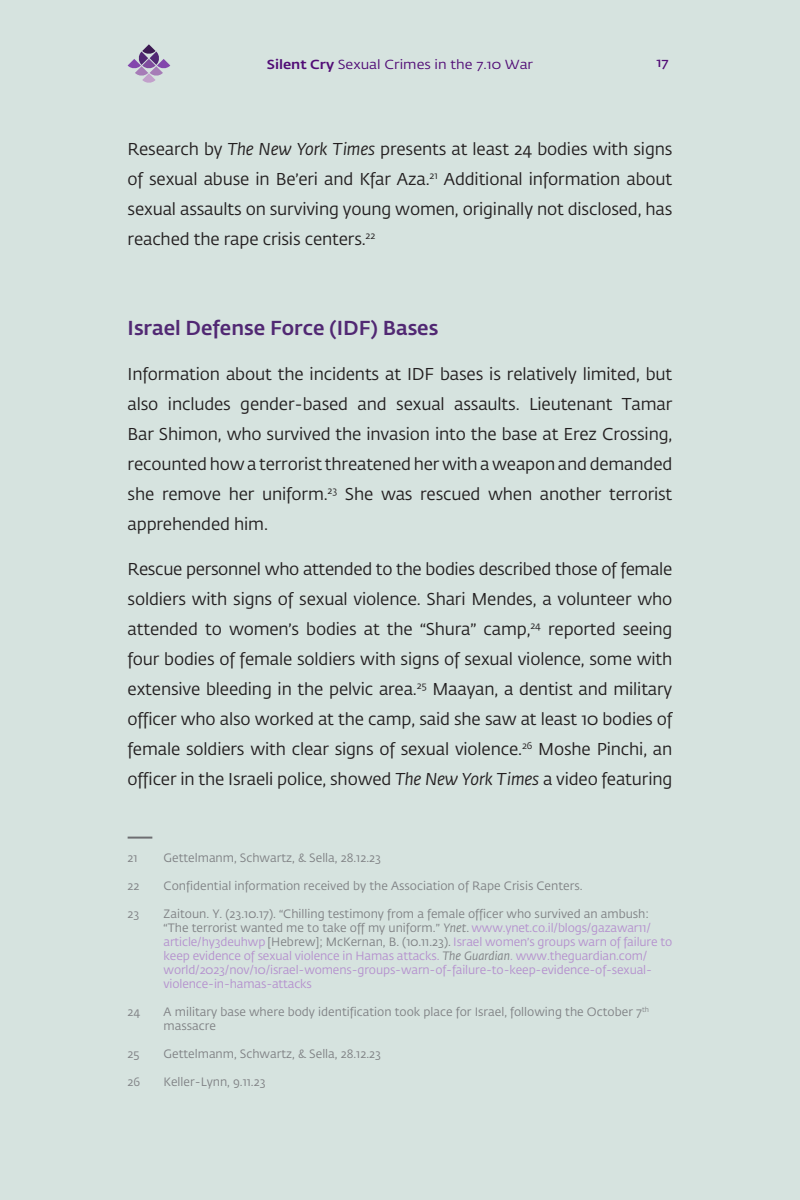
<style>
.page{position:relative;width:800px;height:1200px;background:#d6e3df}
.page>*{position:absolute;margin:0;border:0;box-sizing:border-box;transform-origin:0 0}
.t1{font:500 20px "Fedra Sans H+L";color:#512873}
.t2{font:17px/30px "Fedra Sans H+L";letter-spacing:-.01em;color:#231f20;text-align:right}
.t3{font:13px "Fedra Sans H+L";color:#510c76;scale:1.1 1}
.t4{font:600 13px "Fedra Sans H+L";color:#510c76;scale:1.1 1}
.t5{font:12px/14px "Fedra Sans H+L";letter-spacing:-.01em;color:#b591ce}
.t6{font:12px "Fedra Sans H+L";color:#808285}
.t7{font:9.9px "Fedra Sans H+L";letter-spacing:-.01em;color:#231f20}
.t8{font:7px "Fedra Sans H+L";color:#808285}
.s1{font-weight:500}
.s2{font-style:italic}
.s3{font-size:17px}
.s4{color:#808285}
.s5{font-style:italic;color:#808285}
</style>
<div class="page">
<svg style="left:128px;top:44px;width:42px;height:39px"></svg>
<hr style="left:128px;top:837px;width:24px;height:2px;background:#6d6e71">
<p class="t3" style="left:267px;top:57px;width:244px"><span class="s1">Silent Cry</span> Sexual Crimes in the 7.10 War</p>
<p class="t4" style="left:656px;top:55px;width:13px">17</p>
<p class="t2" style="left:128px;top:135px;width:546px">Research by <span class="s2">The New York Times</span> presents at least 24 bodies with signs<br>Additional information about</p>
<p class="t2" style="left:128px;top:165px;width:546px;text-align:left">of sexual abuse in Be’eri and Kfar Aza<br>sexual assaults on surviving young women, originally not disclosed, has</p>
<p class="t7" style="left:362px;top:230px;width:15px"><span class="s3">.</span>22</p>
<p class="t7" style="left:426px;top:170px;width:14px"><span class="s3">.</span>21</p>
<p class="t2" style="left:128px;top:225px;width:236px">reached the rape crisis centers</p>
<p class="t1" style="left:128px;top:316px;width:312px">Israel Defense Force (IDF) Bases</p>
<p class="t2" style="left:128px;top:360px;width:546px">Information about the incidents at IDF bases is relatively limited, but<br>Tamar</p>
<p class="t2" style="left:168px;top:390px;width:64px">includes</p>
<p class="t2" style="left:529px;top:390px;width:85px">Lieutenant</p>
<p class="t2" style="left:128px;top:390px;width:32px">also</p>
<p class="t2" style="left:128px;top:420px;width:546px">Bar Shimon, who survived the invasion into the base at Erez Crossing,</p>
<p class="t2" style="left:128px;top:450px;width:546px">recounted how a terrorist threatened her with a weapon and demanded</p>
<p class="t2" style="left:345px;top:480px;width:329px">She was rescued when another terrorist</p>
<p class="t2" style="left:240px;top:390px;width:109px">gender-based</p>
<p class="t2" style="left:358px;top:390px;width:31px">and</p>
<p class="t2" style="left:396px;top:390px;width:50px">sexual</p>
<p class="t2" style="left:454px;top:390px;width:67px">assaults.</p>
<p class="t2" style="left:128px;top:480px;width:198px;text-align:left">she remove her uniform apprehended him.</p>
<p class="t2" style="left:128px;top:555px;width:546px">Rescue personnel who attended to the bodies described those of female soldiers with signs of sexual violence. Shari Mendes a, volunteer who reported seeing</p>
<p class="t7" style="left:324px;top:485px;width:15px"><span class="s3">.</span>23</p>
<p class="t2" style="left:128px;top:615px;width:401px">attended to women s’ bodies at the “Shura” camp</p>
<p class="t2" style="left:128px;top:645px;width:546px">four bodies of female soldiers with signs of sexual violence, some with</p>
<p class="t2" style="left:432px;top:675px;width:241px">Maayan a, dentist and military</p>
<p class="t7" style="left:527px;top:620px;width:16px"><span class="s3">,</span>24</p>
<p class="t2" style="left:128px;top:675px;width:287px">extensive bleeding in the pelvic area</p>
<p class="t2" style="left:128px;top:705px;width:546px">officer who also worked at the camp, said she saw at least 10 bodies of</p>
<p class="t2" style="left:538px;top:735px;width:136px">Moshe Pinchi, an</p>
<p class="t7" style="left:413px;top:680px;width:15px"><span class="s3">.</span>25</p>
<p class="t2" style="left:128px;top:735px;width:546px;text-align:left">female soldiers with clear signs of sexual violence<br>officer in the Israeli police, showed <span class="s2">The New York Times</span> a video featuring</p>
<p class="t7" style="left:518px;top:740px;width:16px"><span class="s3">.</span>26</p>
<p class="t6" style="left:128px;top:851px;width:12px">21</p>
<p class="t6" style="left:164px;top:851px;width:219px">Gettelmanm, Schwartz, &amp; Sella, 28.12.23</p>
<p class="t6" style="left:128px;top:879px;width:14px">22</p>
<p class="t6" style="left:164px;top:879px;width:420px">Confidential information received by the Association of Rape Crisis Centers.</p>
<p class="t6" style="left:128px;top:907px;width:13px">23</p>
<p class="t6" style="left:128px;top:1005px;width:14px">24</p>
<p class="t6" style="left:164px;top:907px;width:487px">Zaitoun (.Y. 23.10.17 “.) Chilling testimony from a female officer who survived an ambush:</p>
<p class="t5" style="left:164px;top:922px;width:510px"><span class="s4">“The terrorist wanted me to take off my uniform ” .</span> <span class="s5">Ynet</span><span class="s4">.</span> www.ynet.co /i l. blogs/gazawar11/ article/hy3deuhwp <span class="s4">[Hebrew]; McKernan B, (. 10.11.23 .)</span> Israel women s’ groups warn of failure to keep evidence of sexual violence in Hamas attacks. <span class="s5">The Guardian</span>. www.theguardian.com/</p>
<p class="t5" style="left:164px;top:978px;width:150px">violence-in-hamas-attacks</p>
<p class="t5" style="left:164px;top:964px;width:490px">world/2023/nov/10/israel-womens-groups-warn-of-failure-to-keep-evidence-of-sexual-</p>
<p class="t8" style="left:642px;top:1006px;width:8px">th</p>
<p class="t6" style="left:164px;top:1005px;width:480px">A military base where body identification took place for Israel, following the October 7</p>
<p class="t6" style="left:128px;top:1047px;width:14px">25</p>
<p class="t6" style="left:164px;top:1019px;width:54px">massacre</p>
<p class="t6" style="left:164px;top:1047px;width:219px">Gettelmanm, Schwartz, &amp; Sella, 28.12.23</p>
<p class="t6" style="left:128px;top:1075px;width:14px">26</p>
<p class="t6" style="left:164px;top:1075px;width:103px">Keller-Lynn, 9.11.23</p>
</div>
